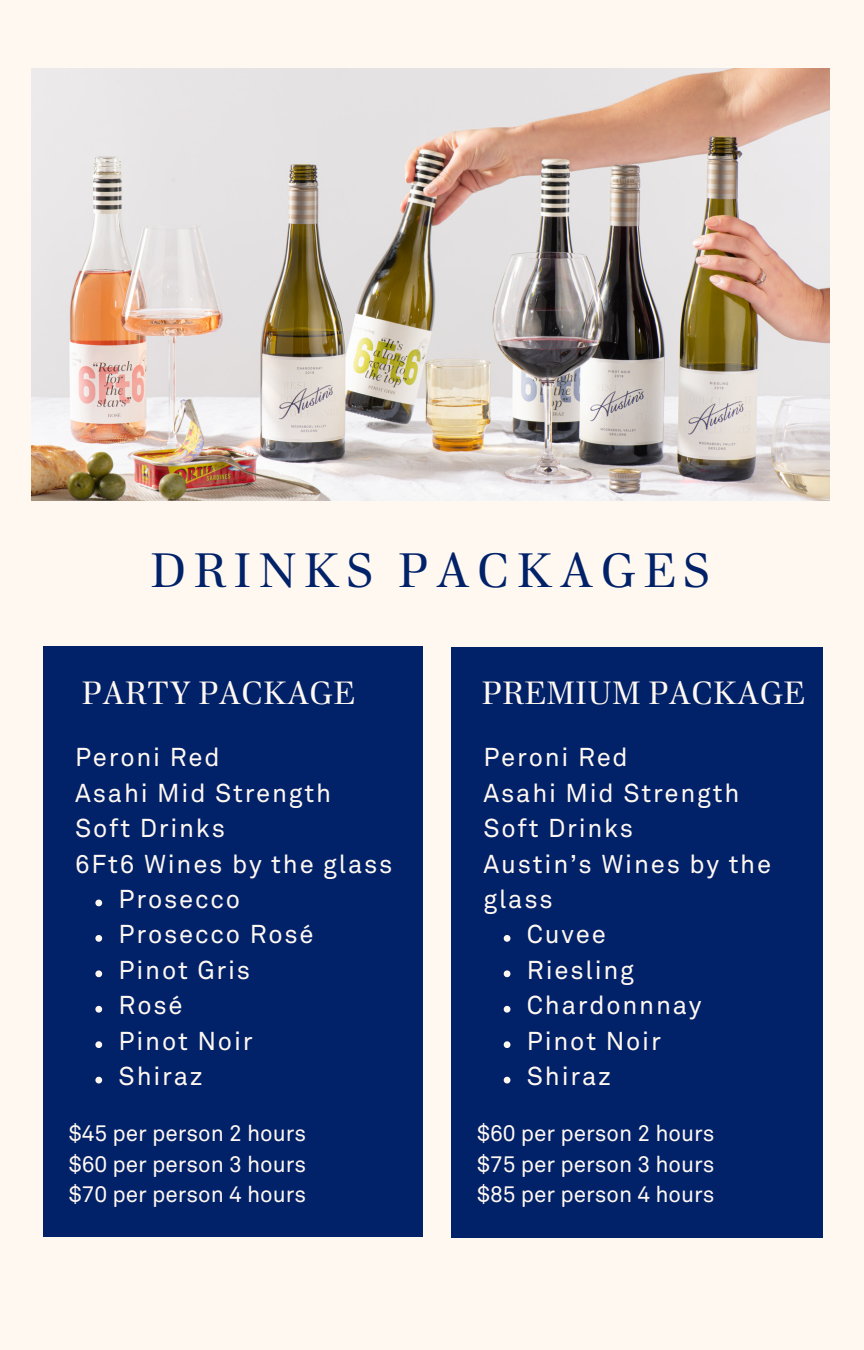
<style>
.page{position:relative;width:864px;height:1350px;background:#fff8f1}
.page>*{position:absolute;margin:0;border:0;box-sizing:border-box;transform-origin:0 0}
.t1{font:47.25px "Home Text";letter-spacing:.15em;color:#012169}
.t2{font:31.5px "Home Text";color:#fff8f1}
.t3{font:25.65px "Akkurat Std";letter-spacing:.07em;color:#fff8f1}
.t4{font:22.5px/30.4px "Akkurat Std";color:#fff8f1;text-align:justify}
</style>
<div class="page">
<img style="left:31px;top:69px;width:798px;height:432px">
<div style="left:43px;top:647px;width:380px;height:590px;background:#012169"></div>
<div style="left:451px;top:647px;width:372px;height:590px;background:#012169"></div>
<svg style="left:95px;top:900px;width:7px;height:6px"></svg>
<svg style="left:95px;top:935px;width:7px;height:7px"></svg>
<svg style="left:95px;top:970px;width:7px;height:7px"></svg>
<svg style="left:95px;top:1006px;width:7px;height:7px"></svg>
<svg style="left:95px;top:1041px;width:7px;height:7px"></svg>
<svg style="left:95px;top:1077px;width:7px;height:6px"></svg>
<svg style="left:504px;top:935px;width:6px;height:7px"></svg>
<svg style="left:504px;top:970px;width:6px;height:7px"></svg>
<svg style="left:504px;top:1006px;width:6px;height:7px"></svg>
<svg style="left:504px;top:1041px;width:6px;height:7px"></svg>
<svg style="left:504px;top:1077px;width:6px;height:6px"></svg>
<h1 class="t1" style="left:150px;top:542px;width:562px">DRINKS PACKAGES</h1>
<p class="t2" style="left:82px;top:673px;width:275px">PARTY PACKAGE</p>
<p class="t3" style="left:75px;top:746px;width:146px">Peroni Red</p>
<p class="t3" style="left:75px;top:782px;width:258px">Asahi Mid Strength</p>
<p class="t3" style="left:75px;top:817px;width:151px">Soft Drinks</p>
<p class="t3" style="left:75px;top:852px;width:319px">6Ft6 Wines by the glass</p>
<p class="t3" style="left:119px;top:888px;width:123px">Prosecco</p>
<p class="t3" style="left:119px;top:923px;width:197px">Prosecco Rosé</p>
<p class="t3" style="left:119px;top:959px;width:133px">Pinot Gris</p>
<p class="t3" style="left:119px;top:994px;width:65px">Rosé</p>
<p class="t3" style="left:119px;top:1030px;width:135px">Pinot Noir</p>
<p class="t3" style="left:119px;top:1065px;width:86px">Shiraz</p>
<p class="t4" style="left:69px;top:1120px;width:239px">$45 per person 2 hours $60 per person 3 hours $70 per person 4 hours</p>
<p class="t2" style="left:482px;top:673px;width:325px">PREMIUM PACKAGE</p>
<p class="t3" style="left:483px;top:746px;width:146px">Peroni Red</p>
<p class="t3" style="left:483px;top:782px;width:258px">Asahi Mid Strength</p>
<p class="t3" style="left:483px;top:817px;width:151px">Soft Drinks</p>
<p class="t3" style="left:483px;top:852px;width:289px">Austin’s Wines by the</p>
<p class="t3" style="left:483px;top:888px;width:71px">glass</p>
<p class="t3" style="left:527px;top:923px;width:80px">Cuvee</p>
<p class="t3" style="left:527px;top:959px;width:109px">Riesling</p>
<p class="t3" style="left:527px;top:994px;width:176px">Chardonnnay</p>
<p class="t3" style="left:527px;top:1030px;width:135px">Pinot Noir</p>
<p class="t3" style="left:527px;top:1065px;width:86px">Shiraz</p>
<p class="t4" style="left:477px;top:1120px;width:239px">$60 per person 2 hours $75 per person 3 hours $85 per person 4 hours</p>
</div>
